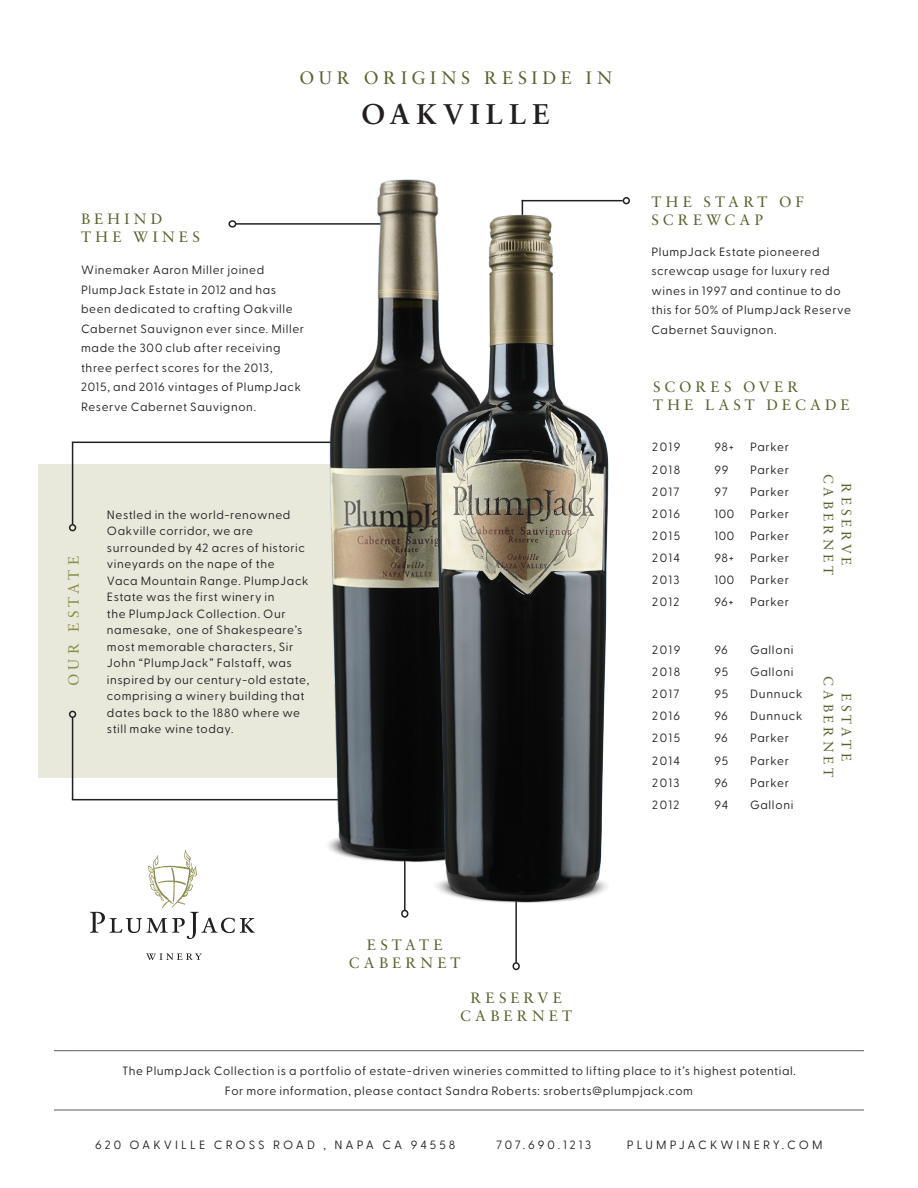
<style>
.page{position:relative;width:918px;height:1188px;background:#fff}
.page>*{position:absolute;margin:0;border:0;box-sizing:border-box;transform-origin:0 0}
.t1{font:700 28.5px "Sabon LT Std";letter-spacing:.215em;color:#231f20}
.t2{font:18px "Sabon LT Std";letter-spacing:.27em;color:#55632b}
.t3{font:15px/18px "Sabon LT Std";letter-spacing:.275em;color:#55632b;text-align:center}
.t4{font:15px/18px "Sabon LT Std";letter-spacing:.295em;color:#55632b}
.t5{font:15px "Sabon LT Std";letter-spacing:.265em;color:#8b8d4a}
.t6{font:13.5px/18px "Sabon LT Std";letter-spacing:.28em;color:#55632b;text-align:center}
.t7{font:12px/16.5px "Greycliff CF";letter-spacing:.05em;color:#231f20}
.t8{font:12px "Greycliff CF";letter-spacing:.25em;color:#231f20}
.t9{font:12px "Greycliff CF";letter-spacing:.26em;color:#231f20}
.t10{font:12px "Greycliff CF";letter-spacing:.24em;color:#231f20}
</style>
<div class="page">
<hr style="left:404px;top:750px;width:2px;height:160px;background:#231f20">
<div style="left:401px;top:910px;width:7px;height:8px;border:2px solid #231f20;border-radius:50%"></div>
<hr style="left:515px;top:803px;width:2px;height:160px;background:#231f20">
<div style="left:513px;top:962px;width:7px;height:8px;border:2px solid #231f20;border-radius:50%"></div>
<div style="left:38px;top:464px;width:484px;height:314px;background:#e8e8db"></div>
<hr style="left:72px;top:442px;width:339px;height:1px;background:#231f20">
<hr style="left:72px;top:442px;width:1px;height:82px;background:#231f20">
<div style="left:69px;top:524px;width:7px;height:7px;border:2px solid #231f20;border-radius:50%"></div>
<hr style="left:72px;top:799px;width:339px;height:1px;background:#231f20">
<hr style="left:72px;top:718px;width:1px;height:82px;background:#231f20">
<div style="left:69px;top:711px;width:7px;height:7px;border:2px solid #231f20;border-radius:50%"></div>
<hr style="left:522px;top:200px;width:101px;height:1px;background:#231f20">
<div style="left:623px;top:197px;width:7px;height:7px;border:2px solid #231f20;border-radius:50%"></div>
<hr style="left:236px;top:223px;width:160px;height:2px;background:#231f20">
<div style="left:228px;top:220px;width:8px;height:8px;border:2px solid #231f20;border-radius:50%"></div>
<hr style="left:54px;top:1110px;width:810px;height:1px;background:#555b73">
<hr style="left:54px;top:1050px;width:810px;height:1px;background:#555b73">
<img style="left:303px;top:179px;width:135px;height:711px">
<img style="left:424px;top:198px;width:185px;height:716px">
<svg style="left:146px;top:953px;width:56px;height:7px"></svg>
<svg style="left:90px;top:850px;width:165px;height:89px"></svg>
<h2 class="t2" style="left:299px;top:67px;width:314px">OUR ORIGINS RESIDE IN</h2>
<p class="t4" style="left:81px;top:209px;width:120px">BEHIND<br>THE WINES</p>
<p class="t7" style="left:81px;top:261px;width:225px;line-height:19.5px">Winemaker Aaron Miller joined PlumpJack Estate in 2012 and has been dedicated to crafting Oakville Cabernet Sauvignon ever since. Miller made the 300 club after receiving three perfect scores for the 2013, 2015, and 2016 vintages of PlumpJack Reserve Cabernet Sauvignon.</p>
<p class="t5" style="left:65px;top:686px;width:131px;rotate:-90deg">OUR ESTATE</p>
<p class="t7" style="left:107px;top:506px;width:204px">Nestled in the world-renowned<br>Oakville corridor, we are surrounded by 42 acres of historic vineyards on the nape of the<br>Vaca Mountain Range. PlumpJack<br>Estate was the first winery in<br>the PlumpJack Collection. Our namesake, one of Shakespeare’s most memorable characters, Sir<br>John “PlumpJack” Falstaff, was inspired by our century-old estate, comprising a winery building that dates back to the 1880 where we still make wine today.</p>
<h1 class="t1" style="left:362px;top:97px;width:190px">OAKVILLE</h1>
<p class="t3" style="left:349px;top:935px;width:113px">ESTATE<br>CABERNET</p>
<p class="t3" style="left:460px;top:988px;width:113px">RESERVE<br>CABERNET</p>
<p class="t3" style="left:651px;top:193px;width:154px;text-align:left">THE START OF<br>SCREWCAP</p>
<p class="t7" style="left:651px;top:242px;width:201px;line-height:19.5px">PlumpJack Estate pioneered screwcap usage for luxury red wines in 1997 and continue to do this for 50% of PlumpJack Reserve<br>Cabernet Sauvignon.</p>
<p class="t3" style="left:653px;top:378px;width:198px;text-align:left">SCORES OVER<br>THE LAST DECADE</p>
<p class="t7" style="left:652px;top:439px;width:30px">2019</p>
<p class="t7" style="left:714px;top:439px;width:21px">98+</p>
<p class="t7" style="left:750px;top:439px;width:40px">Parker</p>
<p class="t7" style="left:652px;top:461px;width:30px">2018</p>
<p class="t7" style="left:714px;top:461px;width:16px">99</p>
<p class="t7" style="left:750px;top:461px;width:40px">Parker</p>
<p class="t7" style="left:652px;top:483px;width:29px">2017</p>
<p class="t7" style="left:714px;top:483px;width:15px">97</p>
<p class="t7" style="left:750px;top:483px;width:40px">Parker</p>
<p class="t7" style="left:652px;top:505px;width:30px">2016</p>
<p class="t7" style="left:714px;top:505px;width:21px">100</p>
<p class="t7" style="left:750px;top:505px;width:40px">Parker</p>
<p class="t7" style="left:652px;top:528px;width:29px">2015</p>
<p class="t7" style="left:714px;top:528px;width:21px">100</p>
<p class="t7" style="left:750px;top:528px;width:40px">Parker</p>
<p class="t7" style="left:652px;top:550px;width:29px">2014</p>
<p class="t7" style="left:714px;top:550px;width:21px">98+</p>
<p class="t7" style="left:750px;top:550px;width:40px">Parker</p>
<p class="t7" style="left:652px;top:572px;width:29px">2013</p>
<p class="t7" style="left:714px;top:572px;width:21px">100</p>
<p class="t7" style="left:750px;top:572px;width:40px">Parker</p>
<p class="t7" style="left:652px;top:594px;width:29px">2012</p>
<p class="t7" style="left:714px;top:594px;width:21px">96+</p>
<p class="t7" style="left:750px;top:594px;width:40px">Parker</p>
<p class="t7" style="left:652px;top:642px;width:30px">2019</p>
<p class="t7" style="left:714px;top:642px;width:15px">96</p>
<p class="t7" style="left:750px;top:642px;width:45px">Galloni</p>
<p class="t7" style="left:652px;top:664px;width:30px">2018</p>
<p class="t7" style="left:714px;top:664px;width:15px">95</p>
<p class="t7" style="left:750px;top:664px;width:45px">Galloni</p>
<p class="t7" style="left:652px;top:686px;width:29px">2017</p>
<p class="t7" style="left:714px;top:686px;width:15px">95</p>
<p class="t7" style="left:750px;top:686px;width:54px">Dunnuck</p>
<p class="t7" style="left:652px;top:708px;width:30px">2016</p>
<p class="t7" style="left:714px;top:708px;width:15px">96</p>
<p class="t7" style="left:750px;top:708px;width:54px">Dunnuck</p>
<p class="t7" style="left:652px;top:730px;width:29px">2015</p>
<p class="t7" style="left:714px;top:730px;width:15px">96</p>
<p class="t7" style="left:750px;top:730px;width:40px">Parker</p>
<p class="t7" style="left:652px;top:752px;width:29px">2014</p>
<p class="t7" style="left:714px;top:752px;width:15px">95</p>
<p class="t7" style="left:750px;top:752px;width:40px">Parker</p>
<p class="t7" style="left:652px;top:774px;width:29px">2013</p>
<p class="t7" style="left:714px;top:774px;width:15px">96</p>
<p class="t7" style="left:750px;top:774px;width:40px">Parker</p>
<p class="t7" style="left:652px;top:796px;width:29px">2012</p>
<p class="t7" style="left:714px;top:796px;width:15px">94</p>
<p class="t7" style="left:750px;top:796px;width:45px">Galloni</p>
<p class="t6" style="left:856px;top:474px;width:102px;rotate:90deg">RESERVE<br>CABERNET</p>
<p class="t6" style="left:856px;top:676px;width:102px;rotate:90deg">ESTATE<br>CABERNET</p>
<p class="t7" style="left:122px;top:1062px;width:675px;line-height:19.5px;text-align:center">The PlumpJack Collection is a portfolio of estate-driven wineries committed to lifting place to it’s highest potential.<br>For more information, please contact Sandra Roberts: sroberts@plumpjack.com</p>
<p class="t8" style="left:95px;top:1138px;width:362px">620 OAKVILLE CROSS ROAD , NAPA CA 94558</p>
<p class="t10" style="left:496px;top:1138px;width:97px">707.690.1213</p>
<p class="t9" style="left:627px;top:1138px;width:197px">PLUMPJACKWINERY.COM</p>
</div>
